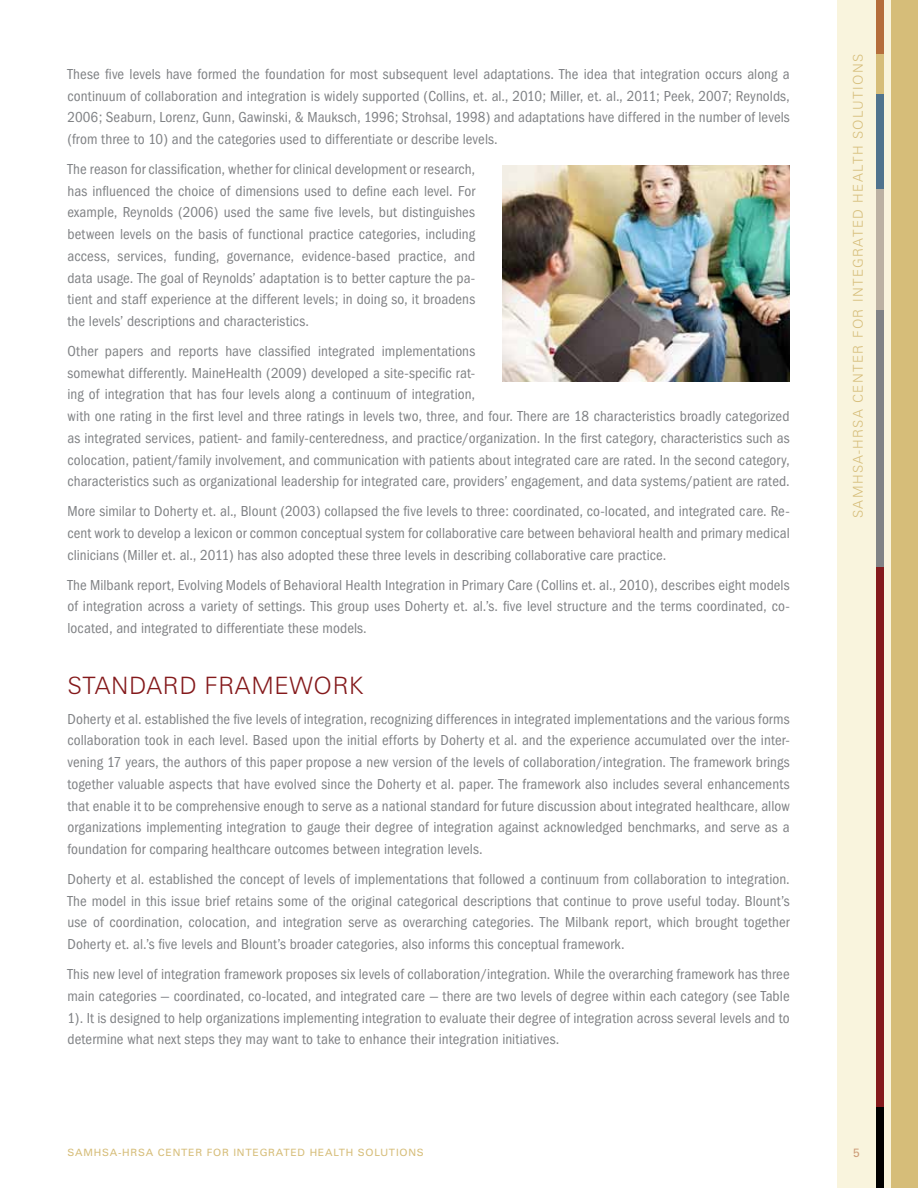
<style>
.page{position:relative;width:918px;height:1188px;background:#fff}
.page>*{position:absolute;margin:0;border:0;box-sizing:border-box;transform-origin:0 0}
.t1{font:300 24px "Zurich BT";letter-spacing:.025em;color:#84191b}
.t2{font:condensed 15px/21.8px "Franklin Gothic";letter-spacing:.01em;color:#808285;text-align:justify}
.t3{font:300 13.5px "Zurich BT";letter-spacing:.1em;color:#d6bd79}
.t4{font:12px "Zurich BT";color:#cd9d78}
.t5{font:10.05px "Zurich BT";letter-spacing:.075em;color:#d6bd79;scale:1.04 1}
</style>
<div class="page">
<div style="left:837px;top:0;width:81px;height:1188px;background:#f9f4dd"></div>
<div style="left:891px;top:0;width:27px;height:1188px;background:#d6bd79"></div>
<div style="left:877px;top:567px;width:7px;height:540px;background:#84191b"></div>
<div style="left:877px;top:1107px;width:7px;height:81px;background:#000"></div>
<div style="left:877px;top:0;width:7px;height:54px;background:#b56d3a"></div>
<div style="left:877px;top:54px;width:7px;height:40px;background:#d6bd79"></div>
<div style="left:877px;top:94px;width:7px;height:95px;background:#50738d"></div>
<div style="left:877px;top:189px;width:7px;height:121px;background:#bbb1a2"></div>
<div style="left:877px;top:310px;width:7px;height:257px;background:#808285"></div>
<img style="left:502px;top:166px;width:288px;height:216px">
<p class="t2" style="left:68px;top:63px;width:724px">These five levels have formed the foundation for most subsequent level adaptations. The idea that integration occurs along a continuum of collaboration and integration is widely supported (Collins, et. al., 2010; Miller, et. al., 2011; Peek, 2007; Reynolds, 2006; Seaburn, Lorenz, Gunn, Gawinski, &amp; Mauksch, 1996; Strohsal, 1998) and adaptations have differed in the number of levels (from three to 10) and the categories used to differentiate or describe levels.</p>
<p class="t2" style="left:68px;top:158px;width:409px">The reason for classification, whether for clinical development or research, has influenced the choice of dimensions used to define each level. For example, Reynolds (2006) used the same five levels, but distinguishes between levels on the basis of functional practice categories, including access, services, funding, governance, evidence-based practice, and data usage. The goal of Reynolds’ adaptation is to better capture the pa&shy;tient and staff experience at the different levels; in doing so, it broadens the levels’ descriptions and characteristics.</p>
<p class="t2" style="left:68px;top:340px;width:724px;text-align:left">Other papers and reports have classified integrated implementations<br>somewhat differently. MaineHealth (2009) developed a site-specific rat-<br>ing of integration that has four levels along a continuum of integration,<br>with one rating in the first level and three ratings in levels two, three, and four. There are 18 characteristics broadly categorized as integrated services, patient- and family-centeredness, and practice/organization. In the first category, characteristics such as colocation, patient/family involvement, and communication with patients about integrated care are rated. In the second category, characteristics such as organizational leadership for integrated care, providers’ engagement, and data systems/patient are rated.</p>
<p class="t2" style="left:68px;top:501px;width:724px">More similar to Doherty et. al., Blount (2003) collapsed the five levels to three: coordinated, co-located, and integrated care. Re&shy;cent work to develop a lexicon or common conceptual system for collaborative care between behavioral health and primary medical clinicians (Miller et. al., 2011) has also adopted these three levels in describing collaborative care practice.</p>
<p class="t2" style="left:68px;top:574px;width:724px">The Milbank report, Evolving Models of Behavioral Health Integration in Primary Care (Collins et. al., 2010), describes eight models of integration across a variety of settings. This group uses Doherty et. al.’s. five level structure and the terms coordinated, co&shy;located, and integrated to differentiate these models.</p>
<h1 class="t1" style="left:68px;top:671px;width:298px">STANDARD FRAMEWORK</h1>
<p class="t2" style="left:68px;top:708px;width:724px">Doherty et al. established the five levels of integration, recognizing differences in integrated implementations and the various forms collaboration took in each level. Based upon the initial efforts by Doherty et al. and the experience accumulated over the inter&shy;vening 17 years, the authors of this paper propose a new version of the levels of collaboration/integration. The framework brings together valuable aspects that have evolved since the Doherty et al. paper. The framework also includes several enhancements that enable it to be comprehensive enough to serve as a national standard for future discussion about integrated healthcare, allow organizations implementing integration to gauge their degree of integration against acknowledged benchmarks, and serve as a foundation for comparing healthcare outcomes between integration levels.</p>
<p class="t2" style="left:68px;top:868px;width:724px">Doherty et al. established the concept of levels of implementations that followed a continuum from collaboration to integration.<br>The model in this issue brief retains some of the original categorical descriptions that continue to prove useful today. Blount’s use of coordination, colocation, and integration serve as overarching categories. The Milbank report, which brought together Doherty et. al.’s five levels and Blount’s broader categories, also informs this conceptual framework.</p>
<p class="t2" style="left:68px;top:963px;width:724px">This new level of integration framework proposes six levels of collaboration/integration. While the overarching framework has three main categories — coordinated, co-located, and integrated care — there are two levels of degree within each category (see Table 1). It is designed to help organizations implementing integration to evaluate their degree of integration across several levels and to determine what next steps they may want to take to enhance their integration initiatives.</p>
<p class="t3" style="left:850px;top:518px;width:464px;rotate:-90deg">SAMHSA-HRSA CENTER FOR INTEGRATED HEALTH SOLUTI ONS</p>
<p class="t5" style="left:68px;top:1146px;width:344px">SAMHSA-HRSA CENTER FOR INTEGRATED HEALTH SOLUTIONS</p>
<p class="t4" style="left:853px;top:1145px;width:8px">5</p>
</div>
